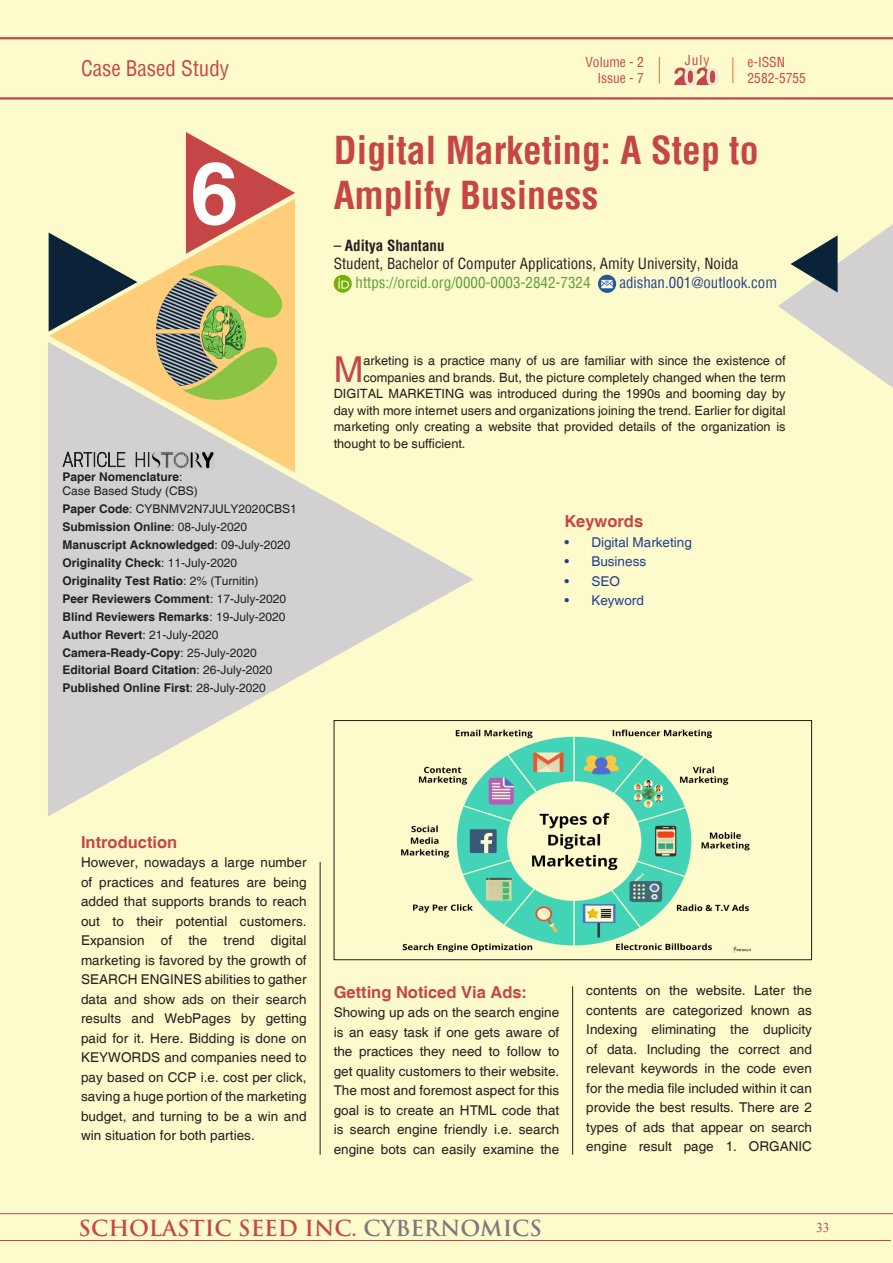
<style>
.page{position:relative;width:893px;height:1263px;background:#fdfacc}
.page>*{position:absolute;margin:0;border:0;box-sizing:border-box;transform-origin:0 0}
.t1{font:700 86.55px "Helvetica";color:#fff}
.t2{font:700 condensed 37.65px/45.2px "Helvetica";color:#c64547}
.Paragraph_Style_3{font:35.7px "Helvetica";color:#c64547}
.t3{font:700 21.6px "Trajan Pro";color:#c64547}
.t4{font:condensed 21px "Helvetica";color:#c64547}
.Paragraph_Style_2{font:700 16.5px "Helvetica";color:#c64547}
.t5{font:condensed 15px/18px "Helvetica";color:#231f20}
.t6{font:condensed 15px "Helvetica";color:#5b9f37}
.t7{font:condensed 15px "Helvetica";color:#253f8e}
.Paragraph_Style_1{font:13.5px/19.5px "Helvetica";color:#231f20;text-align:justify}
.Paragraph_Style_1_co{font:13.5px "Helvetica";color:#253f8e}
.t8{font:condensed 13.5px/16.2px "Helvetica";color:#c64547;text-align:right}
.t9{font:13.5px "Times New Roman";color:#c64547}
.Paragraph_Style_3-2{font:12.75px "Helvetica";color:#231f20}
.Paragraph_Style_1_co-2{font:700 12px "Helvetica";color:#231f20}
.Paragraph_Style_1_co-3{font:12px/14.4px "Helvetica";color:#231f20}
.s1{font-weight:700}
.s2{font-weight:400}
.s3{color:#7c787d}
</style>
<div class="page">
<hr style="left:0;top:1213px;width:893px;height:1px;background:#c64547">
<hr style="left:0;top:1240px;width:891px;height:1px;background:#c64547">
<hr style="left:0;top:97px;width:893px;height:3px;background:#c64547">
<hr style="left:0;top:37px;width:893px;height:2px;background:#c64547">
<svg style="left:778px;top:224px;width:115px;height:164px"></svg>
<svg style="left:48px;top:342px;width:425px;height:474px;fill:#d3d0d1"></svg>
<svg style="left:49px;top:232px;width:246px;height:241px"></svg>
<hr style="left:320px;top:862px;width:1px;height:293px;background:#231f20">
<hr style="left:572px;top:986px;width:1px;height:169px;background:#231f20">
<svg style="left:62px;top:452px;width:63px;height:15px"></svg>
<svg style="left:136px;top:452px;width:13px;height:15px"></svg>
<img style="left:151px;top:452px;width:63px;height:17px">
<svg style="left:156px;top:132px;width:139px;height:284px"></svg>
<img style="left:334px;top:275px;width:18px;height:18px;border-radius:9px">
<img style="left:598px;top:275px;width:18px;height:18px;border-radius:9px">
<svg style="left:659px;top:57px;width:1px;height:26px"></svg>
<svg style="left:732px;top:57px;width:1px;height:26px"></svg>
<svg style="left:674px;top:68px;width:44px;height:18px"></svg>
<img style="left:397px;top:730px;width:355px;height:222px">
<div style="left:334px;top:720px;width:478px;height:240px;border:1px solid #231f20"></div>
<p class="t4" style="left:81px;top:54px;width:150px">Case Based Study</p>
<p class="t1" style="left:190px;top:141px;width:50px">6</p>
<p class="Paragraph_Style_1_co-3" style="left:63px;top:470px;width:137px"><span class="s1">Paper Nomenclature</span>:<br>Case Based Study (CBS)</p>
<p class="Paragraph_Style_1_co-3" style="left:63px;top:502px;width:236px"><span class="s1">Paper Code</span>: CYBNMV2N7JULY2020CBS1</p>
<p class="Paragraph_Style_1_co-2" style="left:63px;top:520px;width:186px">Submission Online<span class="s2">: 08-July-2020</span></p>
<p class="Paragraph_Style_1_co-2" style="left:63px;top:537px;width:230px">Manuscript Acknowledged<span class="s2">: 09-July-2020</span></p>
<p class="Paragraph_Style_1_co-2" style="left:63px;top:555px;width:176px">Originality Check<span class="s2">: 11-July-2020</span></p>
<p class="Paragraph_Style_1_co-2" style="left:63px;top:573px;width:198px">Originality Test Ratio<span class="s2">: 2% (Turnitin)</span></p>
<p class="Paragraph_Style_1_co-2" style="left:63px;top:591px;width:225px">Peer Reviewers Comment<span class="s2">: 17-July-2020</span></p>
<p class="Paragraph_Style_1_co-2" style="left:63px;top:609px;width:224px">Blind Reviewers Remarks<span class="s2">: 19-July-2020</span></p>
<p class="Paragraph_Style_1_co-3" style="left:63px;top:628px;width:158px"><span class="s1">Author Revert</span>: 21-July-2020</p>
<p class="Paragraph_Style_1_co-2" style="left:63px;top:645px;width:196px">Camera-Ready-Copy<span class="s2">: 25-July-2020</span></p>
<p class="Paragraph_Style_1_co-2" style="left:63px;top:663px;width:212px">Editorial Board Citation<span class="s2">: 26-July-2020</span></p>
<p class="Paragraph_Style_1_co-2" style="left:63px;top:681px;width:205px">Published Online First<span class="s2">: 28-July-2020</span></p>
<p class="t8" style="left:685px;top:52px;width:26px">July</p>
<p class="t8" style="left:585px;top:54px;width:60px">Volume - 2<br>Issue - 7</p>
<p class="t8" style="left:747px;top:54px;width:60px;text-align:left">e-issn<br>2582-5755</p>
<p class="t2" style="left:334px;top:128px;width:426px">Digital Marketing: A Step to<br>Amplify Business</p>
<p class="t5" style="left:334px;top:236px;width:406px">– <span class="s1">Aditya Shantanu<br></span>Student, Bachelor of Computer Applications, Amity University, Noida</p>
<p class="t6" style="left:355px;top:273px;width:236px">https://orcid.org/0000-0003-2842-7324</p>
<p class="t7" style="left:619px;top:273px;width:159px">adishan.001@outlook.com</p>
<p class="Paragraph_Style_3" style="left:334px;top:349px;width:31px">M</p>
<p class="Paragraph_Style_3-2" style="left:363px;top:354px;width:424px">arketing is a practice many of us are familiar with since the existence of</p>
<p class="Paragraph_Style_3-2" style="left:363px;top:370px;width:424px">companies and brands. But, the picture completely changed when the term</p>
<p class="Paragraph_Style_3-2" style="left:334px;top:387px;width:453px">DIGITAL MARKETING was introduced during the 1990s and booming day by</p>
<p class="Paragraph_Style_3-2" style="left:334px;top:403px;width:453px">day with more internet users and organizations joining the trend. Earlier for digital</p>
<p class="Paragraph_Style_3-2" style="left:334px;top:420px;width:453px">marketing only creating a website that provided details of the organization is</p>
<p class="Paragraph_Style_3-2" style="left:334px;top:436px;width:133px">thought to be sufficient.</p>
<p class="Paragraph_Style_2" style="left:564px;top:511px;width:80px">Keywords</p>
<p class="Paragraph_Style_1_co" style="left:564px;top:534px;width:129px">• Digital Marketing</p>
<p class="Paragraph_Style_1_co" style="left:564px;top:553px;width:83px">• Business</p>
<p class="Paragraph_Style_1_co" style="left:564px;top:573px;width:57px">• SEO</p>
<p class="Paragraph_Style_1_co" style="left:564px;top:592px;width:81px">• Keyword</p>
<p class="Paragraph_Style_2" style="left:81px;top:832px;width:98px">Introduction</p>
<p class="Paragraph_Style_1" style="left:81px;top:853px;width:227px">However, nowadays a large number of practices and features are being added that supports brands to reach out to their potential customers.<br>Expansion of the trend digital marketing is favored by the growth of SEARCH ENGINES abilities to gather data and show ads on their search results and WebPages by getting paid for it. Here. Bidding is done on KEYWORDS and companies need to pay based on CCP i.e. cost per click, saving a huge portion of the marketing budget, and turning to be a win and win situation for both parties.</p>
<p class="Paragraph_Style_2" style="left:334px;top:982px;width:195px">Getting Noticed Via Ads:</p>
<p class="Paragraph_Style_1" style="left:334px;top:1003px;width:227px">Showing up ads on the search engine is an easy task if one gets aware of the practices they need to follow to get quality customers to their website.<br>The most and foremost aspect for this goal is to create an HTML code that is search engine friendly i.e. search engine bots can easily examine the</p>
<p class="Paragraph_Style_1" style="left:586px;top:981px;width:227px">contents on the website. Later the contents are categorized known as Indexing eliminating the duplicity of data. Including the correct and relevant keywords in the code even for the media file included within it can provide the best results. There are 2 types of ads that appear on search engine result page 1. ORGANIC</p>
<p class="t3" style="left:79px;top:1215px;width:465px">SCHOLASTIC SEED INC. <span class="s3">CYBERNOMIC S</span></p>
<p class="t9" style="left:816px;top:1218px;width:15px">33</p>
</div>
